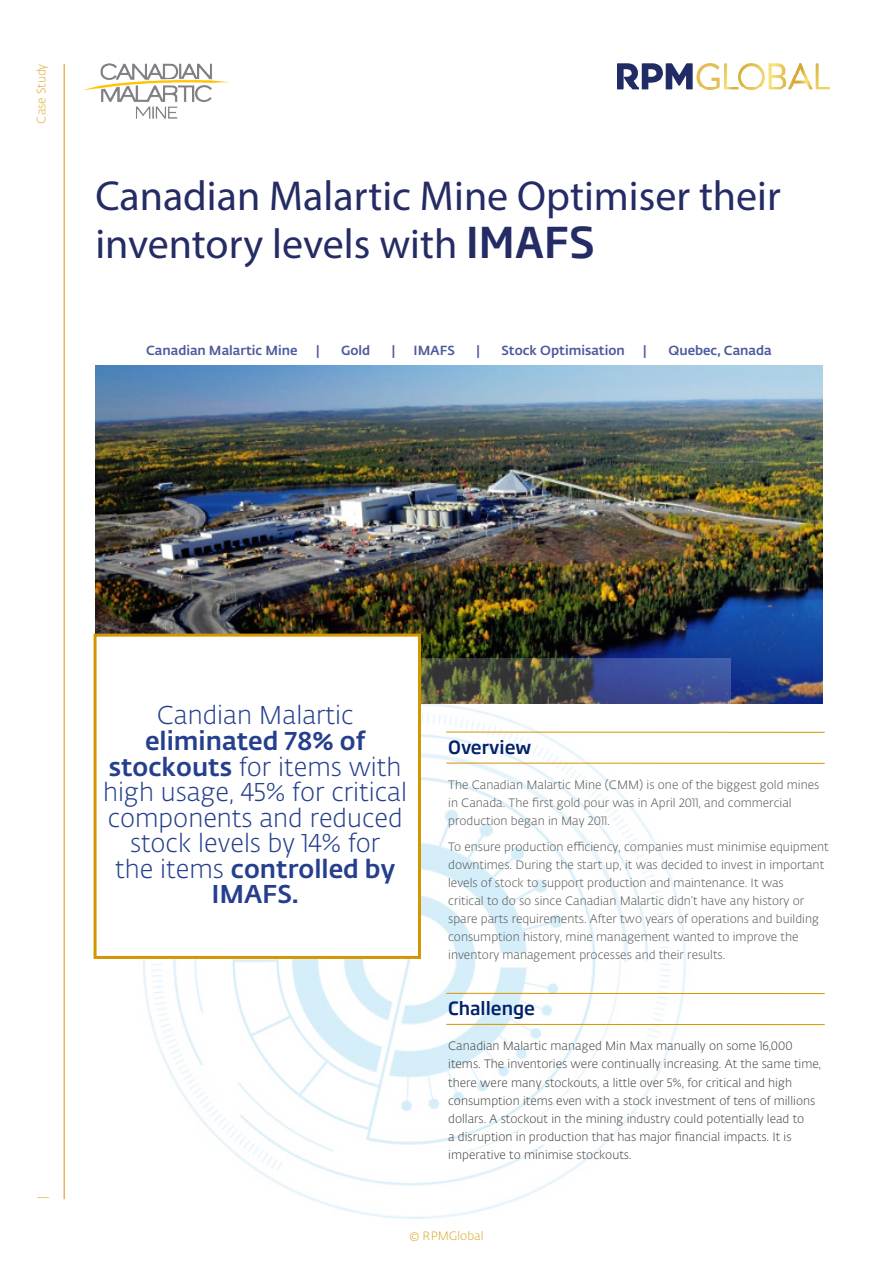
<style>
.page{position:relative;width:893px;height:1263px;background:#fff}
.page>*{position:absolute;margin:0;border:0;box-sizing:border-box;transform-origin:0 0}
.t1{font:42px/48px "Myriad Pro";color:#252b64}
.first_page_quote{font:300 25.5px/25.5px "Fedra Sans Alt Std";color:#253f8e;text-align:center}
.rpm_sub_heading{font:500 18px "Soho Gothic Pro";color:#012169}
.Body{font:500 13.05px "Fedra Sans Alt Std";color:#4d5a9e}
.Body-2{font:300 12px/18px "Fedra Sans Alt Std";color:#57585a}
.Body-3{font:300 12px/18px "Fedra Sans Alt Std";color:#454647}
.t2{font:300 12px "Fedra Sans Alt Std";color:#e3aa38}
.t3{font:300 12px "Fedra Sans Alt Std";color:#d49600}
.s1{font-family:"Soho Gothic Pro";font-weight:500}
.s2{font-weight:500}
</style>
<div class="page">
<img style="left:617px;top:63px;width:212px;height:27px">
<img style="left:83px;top:64px;width:147px;height:54px">
<hr style="left:64px;top:64px;width:1px;height:1135px;background:#d49600">
<img style="left:96px;top:366px;width:726px;height:337px">
<img style="left:143px;top:659px;width:587px;height:560px">
<hr style="left:446px;top:732px;width:379px;height:1px;background:#d49600">
<hr style="left:446px;top:993px;width:379px;height:1px;background:#d49600">
<hr style="left:446px;top:763px;width:379px;height:1px;background:#d49600">
<hr style="left:446px;top:1024px;width:379px;height:1px;background:#d49600">
<div style="left:94px;top:634px;width:327px;height:325px;background:#fff;border:3px solid #d49600"></div>
<p class="t2" style="left:34px;top:124px;width:61px;rotate:-90deg">Case Study</p>
<p class="t1" style="left:95px;top:171px;width:687px">Canadian Malartic Mine Optimiser their inventory levels with <span class="s1">IMAFS</span></p>
<p class="Body" style="left:146px;top:343px;width:153px">Canadian Malartic Mine</p>
<p class="Body" style="left:316px;top:343px;width:5px">|</p>
<p class="Body" style="left:341px;top:343px;width:31px">Gold</p>
<p class="Body" style="left:392px;top:343px;width:5px">|</p>
<p class="Body" style="left:414px;top:343px;width:43px">IMAFS</p>
<p class="Body" style="left:476px;top:343px;width:5px">|</p>
<p class="Body" style="left:501px;top:343px;width:125px">Stock Optimisation</p>
<p class="Body" style="left:643px;top:343px;width:5px">|</p>
<p class="Body" style="left:668px;top:343px;width:105px">Quebec, Canada</p>
<p class="t2" style="left:35px;top:1199px;width:4px;rotate:-90deg">|</p>
<p class="first_page_quote" style="left:103px;top:703px;width:305px">Candian Malartic <span class="s2">eliminated 78% of stockouts</span> for items with high usage, 45% for critical components and reduced stock levels by 14% for<br>the items <span class="s2">controlled by<br>IMAFS.</span></p>
<p class="rpm_sub_heading" style="left:448px;top:733px;width:85px">Overview</p>
<p class="Body-2" style="left:448px;top:776px;width:373px">The Canadian Malartic Mine (CMM) is one of the biggest gold mines in Canada. The first gold pour was in April 2011, and commercial production began in May 2011.</p>
<p class="Body-2" style="left:448px;top:838px;width:382px">To ensure production efficiency, companies must minimise equipment downtimes. During the start up, it was decided to invest in important levels of stock to support production and maintenance. It was<br>critical to do so since Canadian Malartic didn’t have any history or spare parts requirements. After two years of operations and building consumption history, mine management wanted to improve the inventory management processes and their results.</p>
<p class="rpm_sub_heading" style="left:448px;top:995px;width:89px">Challenge</p>
<p class="Body-3" style="left:448px;top:1037px;width:375px">Canadian Malartic managed Min Max manually on some 16,000 items. The inventories were continually increasing. At the same time, there were many stockouts, a little over 5%, for critical and high consumption items even with a stock investment of tens of millions dollars. A stockout in the mining industry could potentially lead to<br>a disruption in production that has major financial impacts. It is imperative to minimise stockouts.</p>
<p class="t3" style="left:409px;top:1228px;width:76px">© RPMGlobal</p>
</div>
